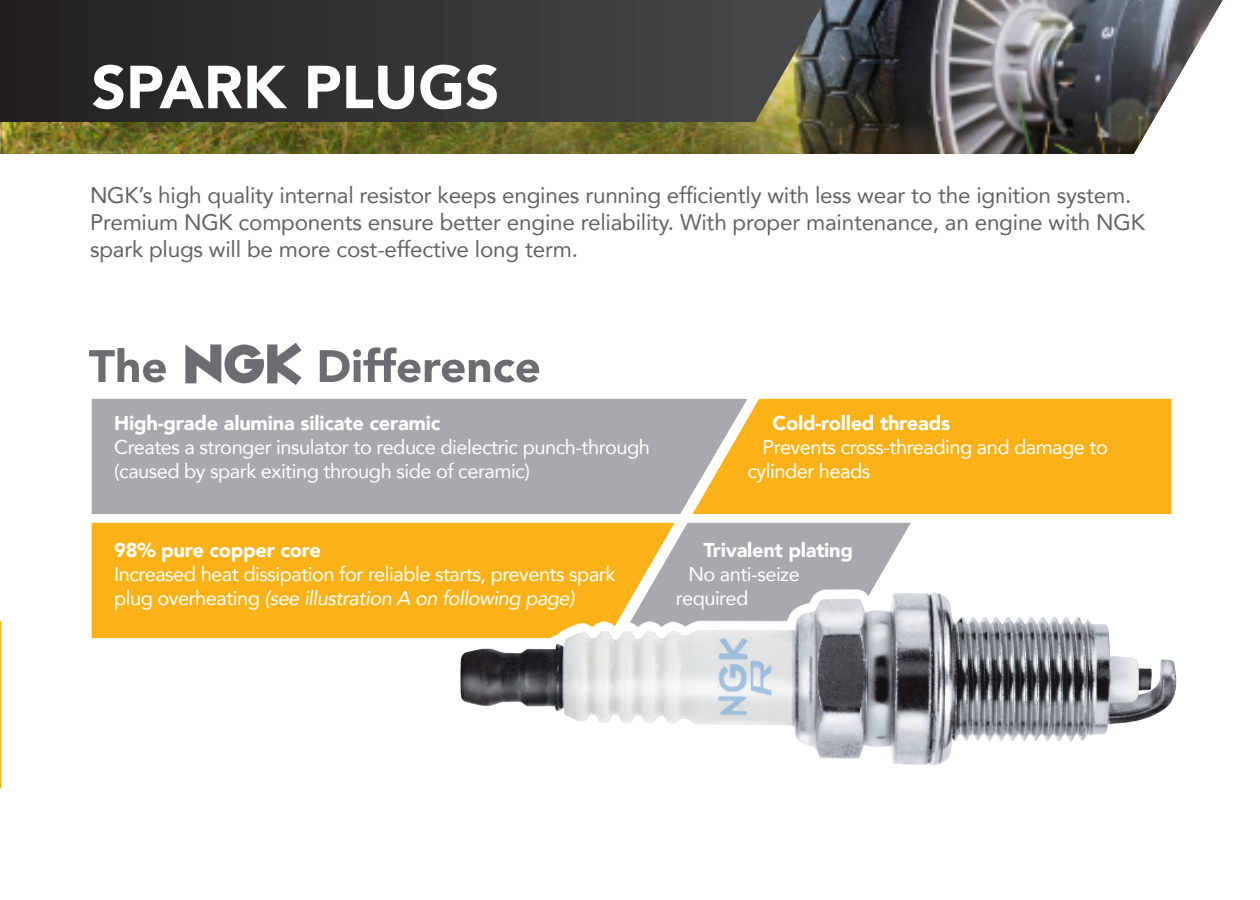
<style>
.page{position:relative;width:1260px;height:900px;background:#fff}
.page>*{position:absolute;margin:0;border:0;box-sizing:border-box;transform-origin:0 0}
.t1{font:900 60px "Avenir";color:#fff}
.t2{font:22.5px/27px "Avenir";letter-spacing:-.01em;color:#636366}
.t3{font:20px/24px "Avenir";letter-spacing:-.025em;color:#fff}
.t4{font:900 20px "Avenir";letter-spacing:-.01em;color:#fff}
.s1{font-style:italic}
</style>
<div class="page">
<img style="left:0;top:0;width:1223px;height:154px">
<svg style="left:89px;top:343px;width:450px;height:42px"></svg>
<div style="left:92px;top:399px;width:600px;height:115px;background:#a8a9ad"></div>
<svg style="left:692px;top:399px;width:479px;height:115px;background:#f7b324"></svg>
<div style="left:92px;top:523px;width:529px;height:115px;background:#fbb218"></div>
<svg style="left:621px;top:523px;width:290px;height:60px;background:#bbb3a2"></svg>
<svg style="left:0;top:116px;width:14px;height:673px"></svg>
<svg style="left:451px;top:583px;width:726px;height:182px"></svg>
<img style="left:460px;top:593px;width:470px;height:166px">
<p class="t1" style="left:92px;top:36px;width:409px">SPARK PLUGS</p>
<p class="t2" style="left:90px;top:181px;width:1057px">NGK’s high quality internal resistor keeps engines running efficiently with less wear to the ignition system.<br>Premium NGK components ensure better engine reliability. With proper maintenance, an engine with NGK spark plugs will be more cost-effective long term.</p>
<p class="t4" style="left:114px;top:406px;width:328px">High-grade alumina silicate ceramic</p>
<p class="t3" style="left:114px;top:435px;width:537px">Creates a stronger insulator to reduce dielectric punch-through (caused by spark exiting through side of ceramic)</p>
<p class="t4" style="left:114px;top:533px;width:208px">98% pure copper core</p>
<p class="t3" style="left:114px;top:561px;width:503px">Increased heat dissipation for reliable starts, prevents spark plug overheating <span class="s1">(see illustration A on following page)</span></p>
<p class="t4" style="left:772px;top:406px;width:179px">Cold-rolled threads</p>
<p class="t3" style="left:748px;top:435px;width:362px;text-indent:15px">Prevents cross-threading and damage to cylinder heads</p>
<p class="t4" style="left:703px;top:533px;width:151px">Trivalent plating</p>
<p class="t3" style="left:676px;top:561px;width:125px;text-indent:12px">No anti-seize required</p>
</div>
